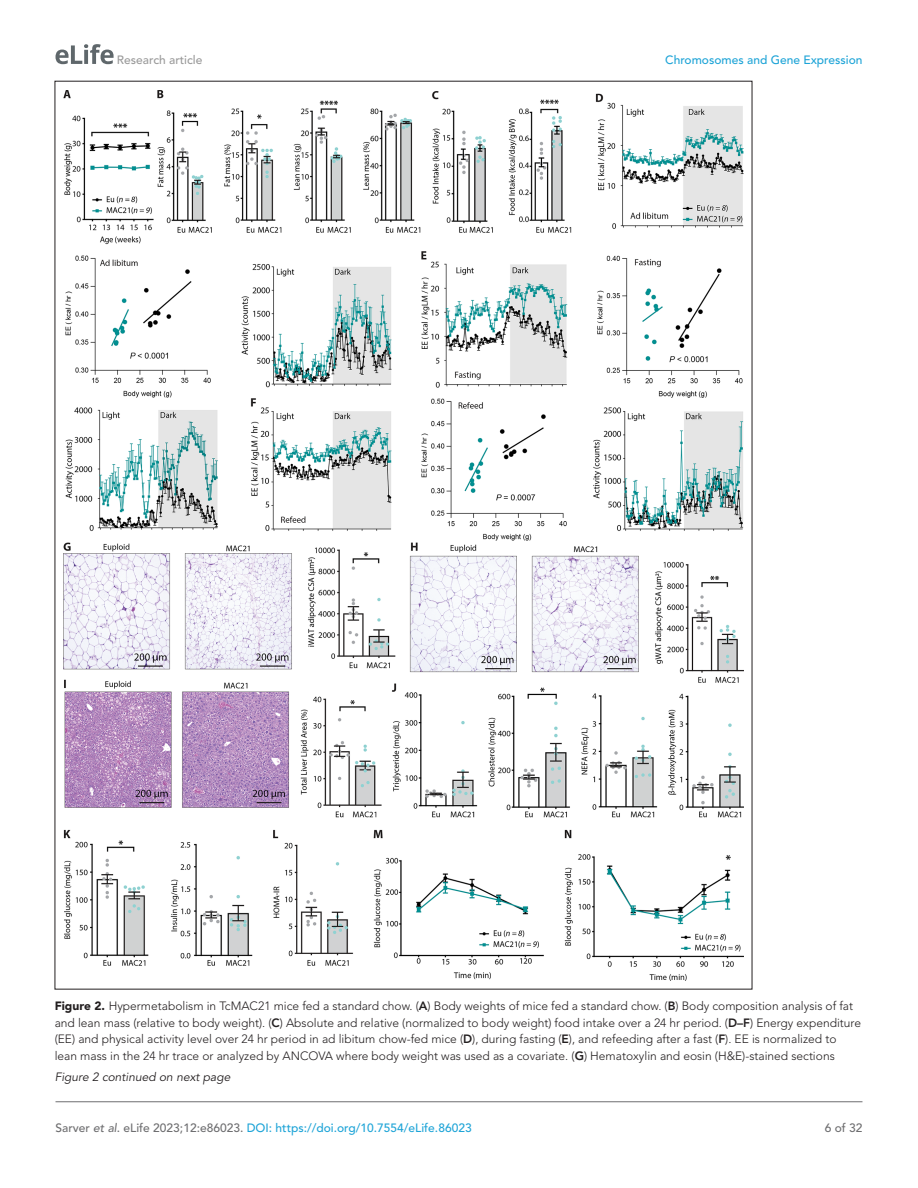
<style>
.page{position:relative;width:918px;height:1188px;background:#fff}
.page>*{position:absolute;margin:0;border:0;box-sizing:border-box;transform-origin:0 0}
.t1{font:300 12px/16.5px "Avenir LT Std";color:#231f20}
.t2{font:500 12px "Avenir LT Std";color:#1ea4d7}
.t3{font:italic 12px "Avenir LT Std";color:#231f20}
.t4{font:500 12px "Avenir LT Std";color:#9a9a9a}
.t5{font:500 12px "Avenir LT Std";color:#6e6e70}
.s1{font-weight:900}
.s2{font-weight:800}
.s3{color:#6e6e70}
.s4{font-style:italic;color:#6e6e70}
</style>
<div class="page">
<svg style="left:56px;top:44px;width:58px;height:20px"></svg>
<hr style="left:56px;top:1101px;width:806px;height:1px;background:#6e6e70">
<img style="left:64px;top:90px;width:679px;height:890px">
<p class="t4" style="left:117px;top:53px;width:87px">Research article</p>
<p class="t2" style="left:665px;top:53px;width:199px">Chromosomes and Gene Expression</p>
<p class="t1" style="left:55px;top:998px;width:808px"><span class="s1">Figure 2.</span> Hypermetabolism in TcMAC21 mice fed a standard chow. (<span class="s2">A</span>) Body weights of mice fed a standard chow. (<span class="s2">B</span>) Body composition analysis of fat and lean mass (relative to body weight). (<span class="s2">C</span>) Absolute and relative (normalized to body weight) food intake over a 24 hr period. (<span class="s2">D–F</span>) Energy expenditure (EE) and physical activity level over 24 hr period in ad libitum chow-fed mice (<span class="s2">D</span>), during fasting (<span class="s2">E</span>), and refeeding after a fast (<span class="s2">F</span>). EE is normalized to lean mass in the 24 hr trace or analyzed by ANCOVA where body weight was used as a covariate. (<span class="s2">G</span>) Hematoxylin and eosin (H&amp;E)-stained sections</p>
<p class="t3" style="left:55px;top:1070px;width:177px">Figure 2 continued on next page</p>
<p class="t2" style="left:56px;top:1121px;width:418px"><span class="s3">Sarver</span> <span class="s4">et al</span><span class="s3">. eLife 2023;12:e86023.</span> DOI: https://doi.org/10.7554/eLife.86023</p>
<p class="t5" style="left:825px;top:1121px;width:39px">6 of 32</p>
</div>
